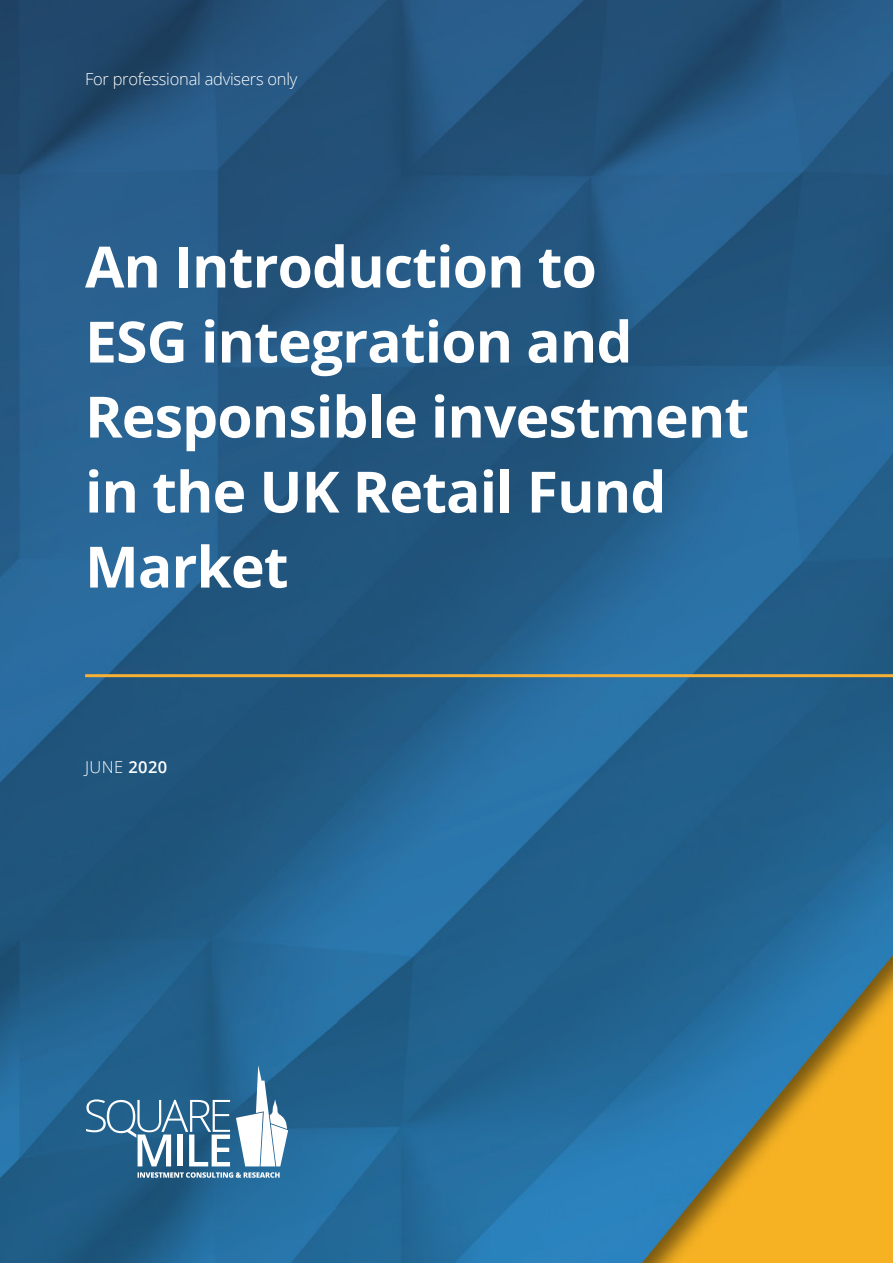
<style>
.page{position:relative;width:893px;height:1263px;background:#fff}
.page>*{position:absolute;margin:0;border:0;box-sizing:border-box;transform-origin:0 0}
.Headline{font:700 57px/75px "Open Sans";letter-spacing:-.015em;color:#fff}
.For_Professional_Adv{font:300 16.5px "Open Sans";letter-spacing:-.015em;color:#fff}
.Subheadings{font:300 16.5px "Open Sans";color:#fff}
.s1{font-weight:600}
</style>
<div class="page">
<img style="left:0;top:0;width:893px;height:1263px">
<svg style="left:86px;top:1099px;width:144px;height:67px"></svg>
<svg style="left:138px;top:1172px;width:142px;height:6px"></svg>
<svg style="left:236px;top:1065px;width:52px;height:101px"></svg>
<hr style="left:85px;top:674px;width:808px;height:3px;background:#f7b034">
<p class="For_Professional_Adv" style="left:85px;top:68px;width:214px">For professional advisers only</p>
<p class="Headline" style="left:85px;top:228px;width:666px">An Introduction to<br>ESG integration and<br>Responsible investment in the UK Retail Fund<br>Market</p>
<p class="Subheadings" style="left:85px;top:755px;width:84px">JUNE <span class="s1">2020</span></p>
</div>
